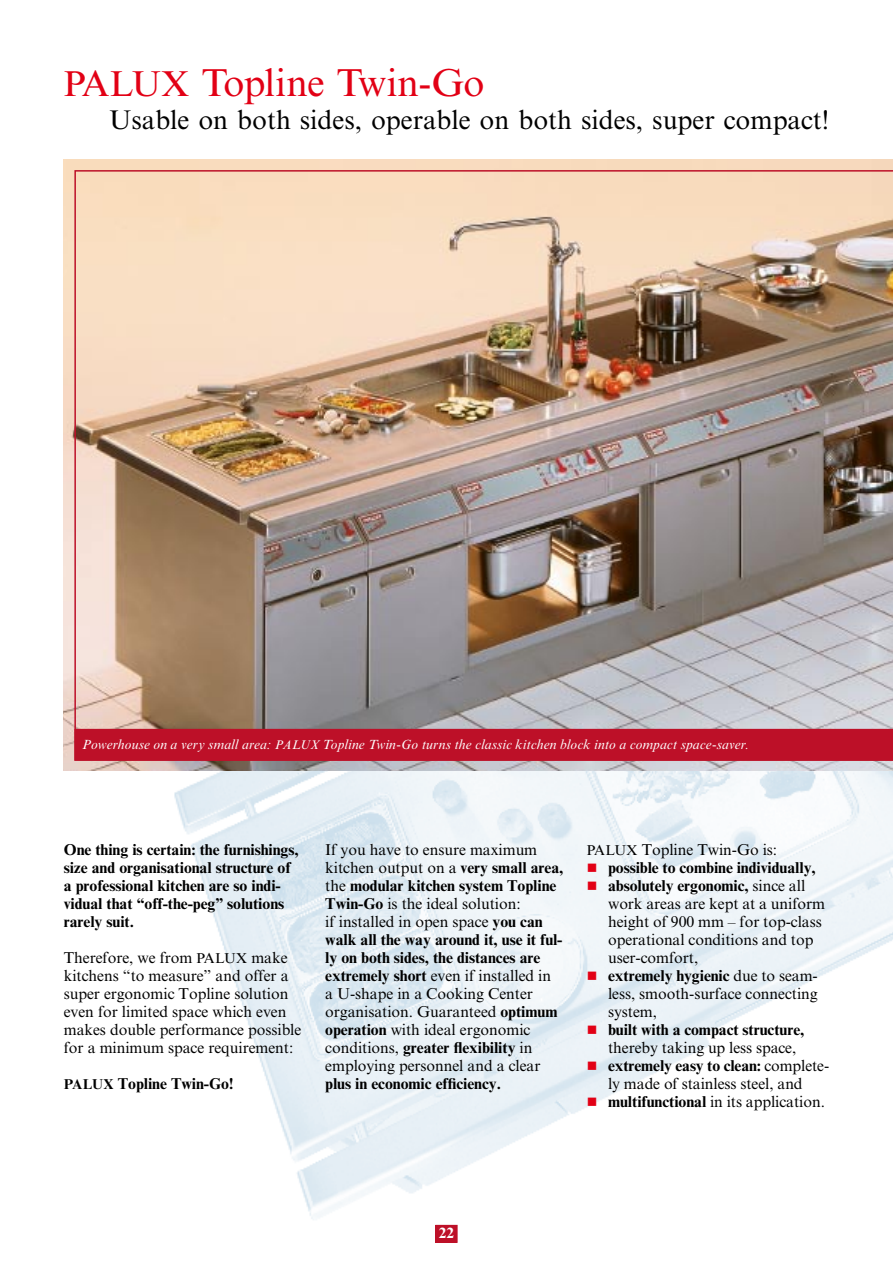
<style>
.page{position:relative;width:893px;height:1263px;background:#fff}
.page>*{position:absolute;margin:0;border:0;box-sizing:border-box;transform-origin:0 0}
.t1{font:39px "M Times New Roman";letter-spacing:-.015em;color:#e20015}
.t2{font:27px "M Times New Roman";color:#000}
.t3{font:15.75px/18px "M Times New Roman";letter-spacing:-.005em;color:#000}
.t4{font:700 15.75px/18px "M Times New Roman";letter-spacing:-.005em;color:#000}
.t5{font:700 15px "M Times New Roman";color:#fff}
.t6{font:italic 13.5px "M Times New Roman";letter-spacing:.01em;color:#fff}
.s1{font-size:36px}
.s2{font-size:12.75px}
.s3{font-size:14.25px}
.s4{font-weight:700}
.s5{color:#e20015}
.s6{font-weight:400}
</style>
<div class="page">
<img style="left:174px;top:771px;width:719px;height:462px">
<img style="left:64px;top:159px;width:829px;height:612px">
<img style="left:74px;top:170px;width:819px;height:559px">
<div style="left:74px;top:729px;width:819px;height:32px;background:#bd1028"></div>
<div style="left:436px;top:1225px;width:21px;height:17px;background:#bd1028"></div>
<h1 class="t1" style="left:64px;top:60px;width:423px"><span class="s1">PALUX</span> Topline Twin-Go</h1>
<h2 class="t2" style="left:109px;top:104px;width:721px">Usable on both sides, operable on both sides, super compact!</h2>
<p class="t6" style="left:82px;top:736px;width:668px">Powerhouse on a very small area: <span class="s2">PALUX</span> Topline Twin-Go turns the classic kitchen block into a compact space-saver.</p>
<p class="t4" style="left:64px;top:840px;width:236px">One thing is certain: the furnishings, size and organisational structure of a professional kitchen are so indi&shy;vidual that “off-the-peg” solutions rarely suit.</p>
<p class="t3" style="left:64px;top:949px;width:239px">Therefore, we from <span class="s3">PALUX</span> make kitchens “to measure” and offer a super ergonomic Topline solution even for limited space which even makes double performance possible for a minimum space requirement:</p>
<p class="t4" style="left:64px;top:1074px;width:171px"><span class="s3">PALUX</span> Topline Twin-Go!</p>
<p class="t3" style="left:325px;top:841px;width:240px">If you have to ensure maximum kitchen output on a <span class="s4">very small area, </span>the <span class="s4">modular kitchen system Topline Twin-Go</span> is the ideal solution:<br>if installed in open space <span class="s4">you can walk all the way around it, use it ful&shy;ly on both sides, the distances are extremely short</span> even if installed in<br>a U-shape in a Cooking Center organisation. Guaranteed <span class="s4">optimum operation</span> with ideal ergonomic conditions, <span class="s4">greater flexibility</span> in employing personnel and a clear</p>
<p class="t4" style="left:325px;top:1074px;width:177px">plus in economic efficiency.</p>
<p class="t3" style="left:587px;top:841px;width:192px"><span class="s3">PALUX</span> Topline Twin-Go is:</p>
<p class="t4" style="left:587px;top:858px;width:230px"><span class="s5">■</span> possible to combine individually,</p>
<p class="t3" style="left:608px;top:877px;width:219px;text-indent:-21px"><span class="s5">■</span> <span class="s4">absolutely ergonomic,</span> since all work areas are kept at a uniform height of 900 mm – for top-class operational conditions and top user-comfort,</p>
<p class="t3" style="left:608px;top:967px;width:211px;text-align:justify;text-indent:-21px"><span class="s5">■</span> <span class="s4">extremely hygienic</span> due to seam&shy;less, smooth-surface connecting system,</p>
<p class="t4" style="left:608px;top:1020px;width:198px;text-indent:-21px"><span class="s5">■</span> built with a compact structure, <span class="s6">thereby taking up less space,</span></p>
<p class="t3" style="left:587px;top:1057px;width:243px;text-align:center"><span class="s5">■</span> <span class="s4">extremely easy to clean:</span> complete&shy;ly made of stainless steel, and</p>
<p class="t3" style="left:587px;top:1093px;width:240px"><span class="s5">■</span> <span class="s4">multifunctional</span> in its application.</p>
<p class="t5" style="left:439px;top:1224px;width:16px">22</p>
</div>
